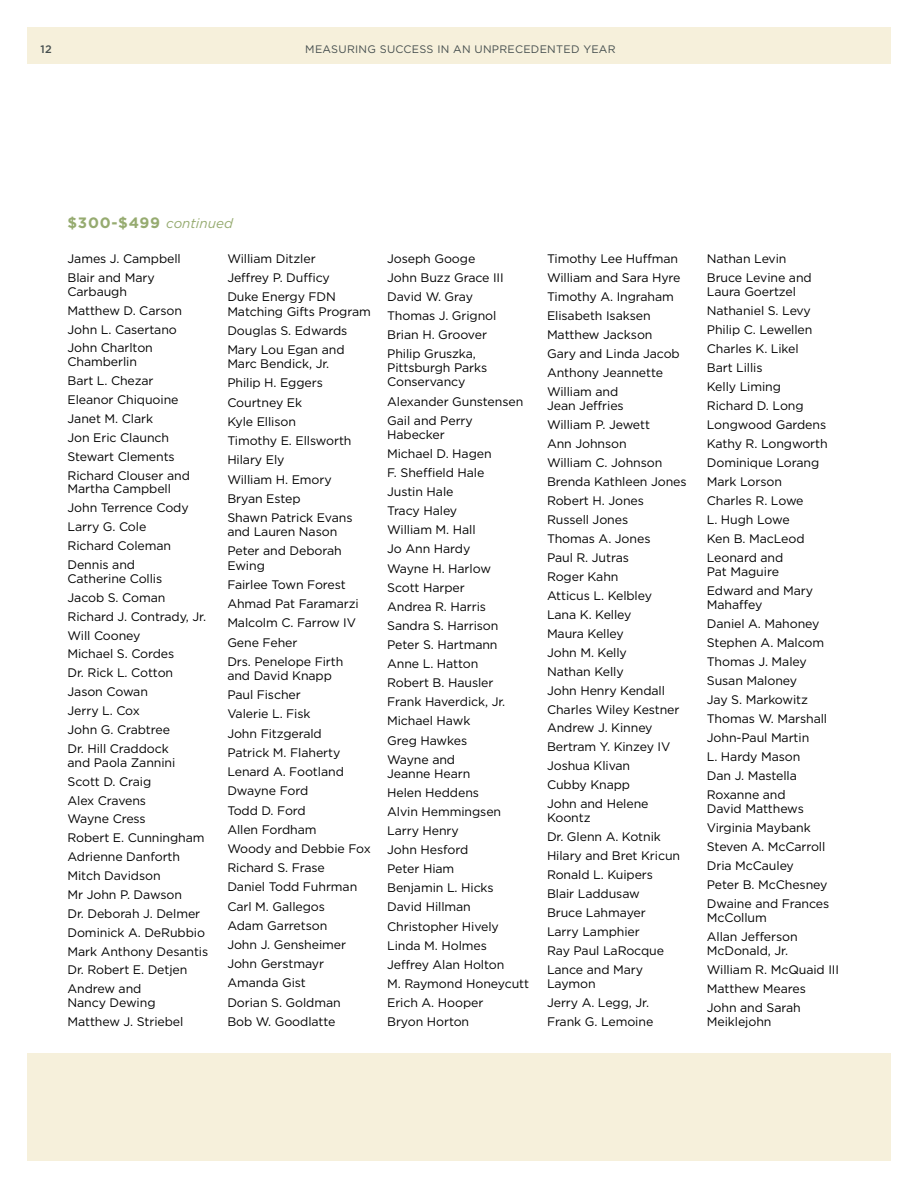
<style>
.page{position:relative;width:918px;height:1188px;background:#fff}
.page>*{position:absolute;margin:0;border:0;box-sizing:border-box;transform-origin:0 0}
.t1{font:700 15px "Gotham";letter-spacing:.05em;color:#96ab70}
.t2{font:12.3px/19px "Gotham";letter-spacing:-.005em;color:#000}
.t3{font:10.8px "Gotham";letter-spacing:.025em;color:#48535b}
.t4{font:500 10.8px "Gotham";color:#48535b}
.s1{font-weight:400;font-style:italic;font-size:13.5px}
</style>
<div class="page">
<div style="left:27px;top:1053px;width:864px;height:108px;background:#f6f0db"></div>
<div style="left:27px;top:27px;width:864px;height:37px;background:#f6f0db"></div>
<p class="t4" style="left:40px;top:42px;width:13px">12</p>
<p class="t3" style="left:305px;top:42px;width:312px">MEASURING SUCCESS IN AN UNPRECEDENTED YEAR</p>
<p class="t1" style="left:68px;top:213px;width:167px">$300-$499 <span class="s1">continued</span></p>
<p class="t2" style="left:68px;top:249px;width:115px">James J. Campbell<br>Blair and Mary</p>
<p class="t2" style="left:68px;top:282px;width:116px">Carbaugh<br>Matthew D. Carson<br>John L. Casertano<br>John Charlton</p>
<p class="t2" style="left:68px;top:352px;width:124px">Chamberlin<br>Bart L. Chezar<br>Eleanor Chiquoine<br>Janet M. Clark<br>Jon Eric Claunch<br>Stewart Clements<br>Richard Clouser and</p>
<p class="t2" style="left:68px;top:479px;width:123px">Martha Campbell<br>John Terrence Cody<br>Larry G. Cole<br>Richard Coleman<br>Dennis and</p>
<p class="t2" style="left:68px;top:569px;width:140px">Catherine Collis<br>Jacob S. Coman<br>Richard J. Contrady, Jr.<br>Will Cooney<br>Michael S. Cordes<br>Dr. Rick L. Cotton<br>Jason Cowan<br>Jerry L. Cox<br>John G. Crabtree<br>Dr. Hill Craddock</p>
<p class="t2" style="left:68px;top:753px;width:142px">and Paola Zannini<br>Scott D. Craig<br>Alex Cravens<br>Wayne Cress<br>Robert E. Cunningham<br>Adrienne Danforth<br>Mitch Davidson<br>Mr John P. Dawson<br>Dr. Deborah J. Delmer<br>Dominick A. DeRubbio<br>Mark Anthony Desantis<br>Dr. Robert E. Detjen<br>Andrew and</p>
<p class="t2" style="left:68px;top:993px;width:117px">Nancy Dewing<br>Matthew J. Striebel</p>
<p class="t2" style="left:227px;top:249px;width:110px">William Ditzler<br>Jeffrey P. Dufficy<br>Duke Energy FDN</p>
<p class="t2" style="left:227px;top:301px;width:145px">Matching Gifts Program<br>Douglas S. Edwards<br>Mary Lou Egan and</p>
<p class="t2" style="left:227px;top:354px;width:127px">Marc Bendick, Jr.<br>Philip H. Eggers<br>Courtney Ek<br>Kyle Ellison<br>Timothy E. Ellsworth<br>Hilary Ely<br>William H. Emory<br>Bryan Estep<br>Shawn Patrick Evans</p>
<p class="t2" style="left:227px;top:522px;width:116px">and Lauren Nason<br>Peter and Deborah</p>
<p class="t2" style="left:227px;top:555px;width:133px">Ewing<br>Fairlee Town Forest<br>Ahmad Pat Faramarzi<br>Malcolm C. Farrow IV<br>Gene Feher<br>Drs. Penelope Firth</p>
<p class="t2" style="left:227px;top:666px;width:145px">and David Knapp<br>Paul Fischer<br>Valerie L. Fisk<br>John Fitzgerald<br>Patrick M. Flaherty<br>Lenard A. Footland<br>Dwayne Ford<br>Todd D. Ford<br>Allen Fordham<br>Woody and Debbie Fox<br>Richard S. Frase<br>Daniel Todd Fuhrman<br>Carl M. Gallegos<br>Adam Garretson<br>John J. Gensheimer<br>John Gerstmayr<br>Amanda Gist<br>Dorian S. Goldman<br>Bob W. Goodlatte</p>
<p class="t2" style="left:387px;top:249px;width:118px">Joseph Googe<br>John Buzz Grace III<br>David W. Gray<br>Thomas J. Grignol<br>Brian H. Groover<br>Philip Gruszka,</p>
<p class="t2" style="left:387px;top:361px;width:102px;line-height:14.1px">Pittsburgh Parks<br>Conservancy</p>
<p class="t2" style="left:387px;top:391px;width:138px">Alexander Gunstensen<br>Gail and Perry</p>
<p class="t2" style="left:387px;top:425px;width:120px">Habecker<br>Michael D. Hagen<br>F. Sheffield Hale<br>Justin Hale<br>Tracy Haley<br>William M. Hall<br>Jo Ann Hardy<br>Wayne H. Harlow<br>Scott Harper<br>Andrea R. Harris<br>Sandra S. Harrison<br>Peter S. Hartmann<br>Anne L. Hatton<br>Robert B. Hausler<br>Frank Haverdick, Jr.<br>Michael Hawk<br>Greg Hawkes<br>Wayne and</p>
<p class="t2" style="left:387px;top:764px;width:144px">Jeanne Hearn<br>Helen Heddens<br>Alvin Hemmingsen<br>Larry Henry<br>John Hesford<br>Peter Hiam<br>Benjamin L. Hicks<br>David Hillman<br>Christopher Hively<br>Linda M. Holmes<br>Jeffrey Alan Holton<br>M. Raymond Honeycutt<br>Erich A. Hooper<br>Bryon Horton</p>
<p class="t2" style="left:547px;top:249px;width:135px">Timothy Lee Huffman<br>William and Sara Hyre<br>Timothy A. Ingraham<br>Elisabeth Isaksen<br>Matthew Jackson<br>Gary and Linda Jacob<br>Anthony Jeannette<br>William and</p>
<p class="t2" style="left:547px;top:396px;width:141px">Jean Jeffries<br>William P. Jewett<br>Ann Johnson<br>William C. Johnson<br>Brenda Kathleen Jones<br>Robert H. Jones<br>Russell Jones<br>Thomas A. Jones<br>Paul R. Jutras<br>Roger Kahn<br>Atticus L. Kelbley<br>Lana K. Kelley<br>Maura Kelley<br>John M. Kelly<br>Nathan Kelly<br>John Henry Kendall<br>Charles Wiley Kestner<br>Andrew J. Kinney<br>Bertram Y. Kinzey IV<br>Joshua Klivan<br>Cubby Knapp<br>John and Helene</p>
<p class="t2" style="left:547px;top:808px;width:135px">Koontz<br>Dr. Glenn A. Kotnik<br>Hilary and Bret Kricun<br>Ronald L. Kuipers<br>Blair Laddusaw<br>Bruce Lahmayer<br>Larry Lamphier<br>Ray Paul LaRocque<br>Lance and Mary</p>
<p class="t2" style="left:547px;top:974px;width:108px">Laymon<br>Jerry A. Legg, Jr.<br>Frank G. Lemoine</p>
<p class="t2" style="left:707px;top:249px;width:106px">Nathan Levin<br>Bruce Levine and</p>
<p class="t2" style="left:707px;top:282px;width:122px">Laura Goertzel<br>Nathaniel S. Levy<br>Philip C. Lewellen<br>Charles K. Likel<br>Bart Lillis<br>Kelly Liming<br>Richard D. Long<br>Longwood Gardens<br>Kathy R. Longworth<br>Dominique Lorang<br>Mark Lorson<br>Charles R. Lowe<br>L. Hugh Lowe<br>Ken B. MacLeod<br>Leonard and</p>
<p class="t2" style="left:707px;top:562px;width:108px">Pat Maguire<br>Edward and Mary</p>
<p class="t2" style="left:707px;top:595px;width:122px">Mahaffey<br>Daniel A. Mahoney<br>Stephen A. Malcom<br>Thomas J. Maley<br>Susan Maloney<br>Jay S. Markowitz<br>Thomas W. Marshall<br>John-Paul Martin<br>L. Hardy Mason<br>Dan J. Mastella<br>Roxanne and</p>
<p class="t2" style="left:707px;top:799px;width:124px">David Matthews<br>Virginia Maybank<br>Steven A. McCarroll<br>Dria McCauley<br>Peter B. McChesney<br>Dwaine and Frances</p>
<p class="t2" style="left:707px;top:908px;width:92px">McCollum<br>Allan Jefferson</p>
<p class="t2" style="left:707px;top:941px;width:134px">McDonald, Jr.<br>William R. McQuaid III<br>Matthew Meares<br>John and Sarah</p>
<p class="t2" style="left:707px;top:1012px;width:66px">Meiklejohn</p>
</div>
